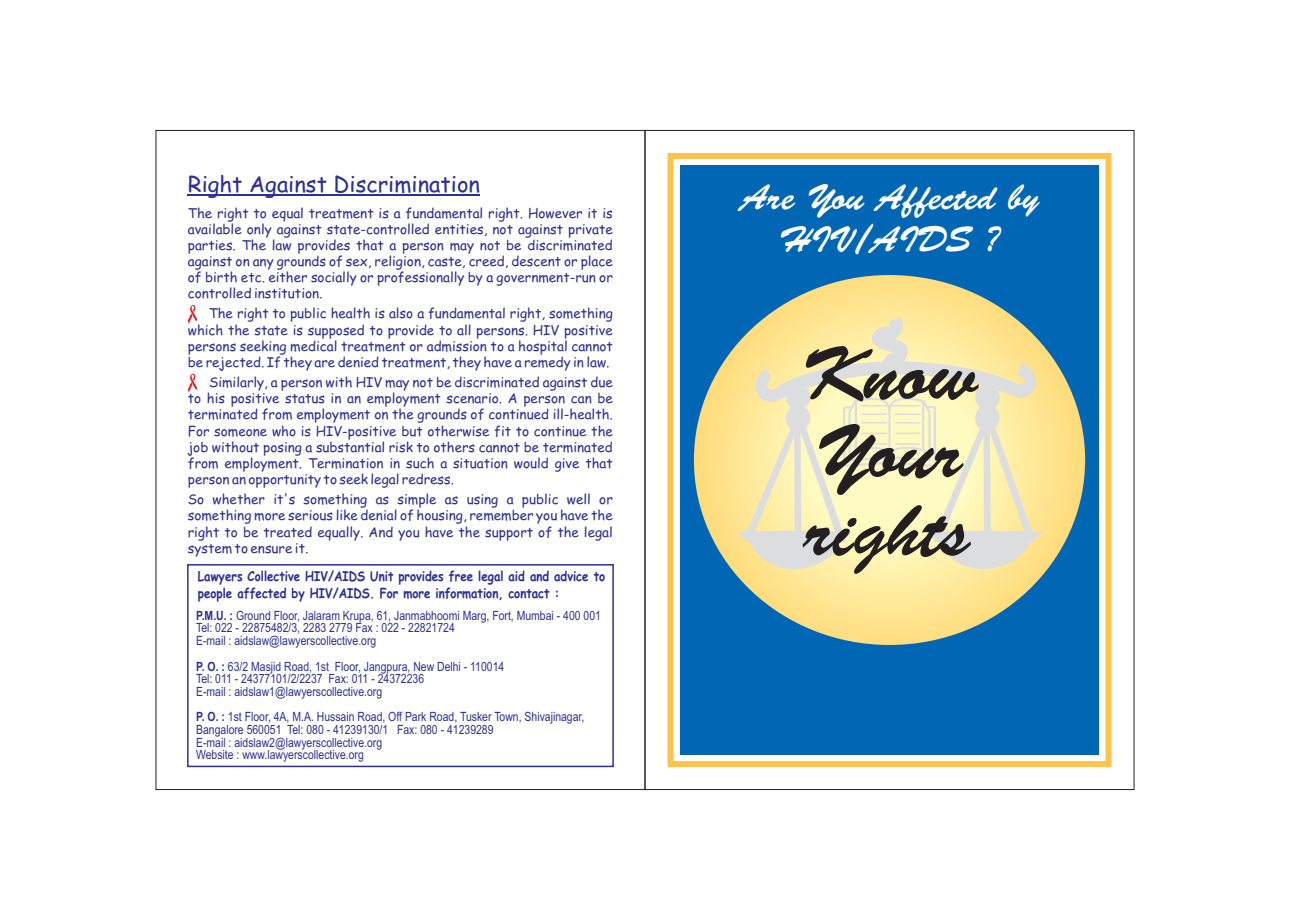
<style>
.page{position:relative;width:1290px;height:920px;background:#fff}
.page>*{position:absolute;margin:0;border:0;box-sizing:border-box;transform-origin:0 0}
.t1{font:76.05px/78px "Banff";color:#231f20}
.t2{font:36px/42.2px "Banff";color:#fff;text-align:center}
.t3{font:22.05px "Comic Sans MS";color:#2e3092}
.t4{font:13.5px/16px "Comic Sans MS";color:#2e3092;text-align:justify}
.t5{font:700 13.5px/17px "Comic Sans MS";color:#2e3092;scale:.85 1}
.t6{font:12.75px/12.6px "Arial Narrow";color:#2e3092}
.s1{font-weight:700}
</style>
<div class="page">
<div style="left:667px;top:153px;width:444px;height:614px;border:6px solid #fec34d"></div>
<div style="left:680px;top:165px;width:418px;height:590px;background:#0166b3"></div>
<div style="left:187px;top:564px;width:427px;height:203px;border:2px solid #2e3092"></div>
<svg style="left:694px;top:275px;width:391px;height:370px;background:#fee189"></svg>
<hr style="left:188px;top:194px;width:292px;height:1px;background:#2e3092">
<svg style="left:188px;top:305px;width:9px;height:19px"></svg>
<svg style="left:188px;top:374px;width:9px;height:19px"></svg>
<svg style="left:737px;top:317px;width:305px;height:263px;background:#f4eab6"></svg>
<h3 class="t3" style="left:188px;top:175px;width:294px">Right Against Discrimination</h3>
<p class="t4" style="left:188px;top:206px;width:426px">The right to equal treatment is a fundamental right. However it is available only against state-controlled entities, not against private parties. The law provides that a person may not be discriminated against on any grounds of sex, religion, caste, creed, descent or place of birth etc. either socially or professionally by a government-run or controlled institution.</p>
<p class="t4" style="left:188px;top:307px;width:427px;text-indent:21px">The right to public health is also a fundamental right, something which the state is supposed to provide to all persons. HIV positive persons seeking medical treatment or admission to a hospital cannot be rejected. If they are denied treatment, they have a remedy in law.</p>
<p class="t4" style="left:188px;top:376px;width:427px;text-indent:21px">Similarly, a person with HIV may not be discriminated against due to his positive status in an employment scenario. A person can be terminated from employment on the grounds of continued ill-health.<br>For someone who is HIV-positive but otherwise fit to continue the job without posing a substantial risk to others cannot be terminated from employment. Termination in such a situation would give that person an opportunity to seek legal redress.</p>
<p class="t4" style="left:188px;top:493px;width:426px">So whether it's something as simple as using a public well or something more serious like denial of housing, remember you have the right to be treated equally. And you have the support of the legal system to ensure it.</p>
<p class="t5" style="left:198px;top:569px;width:481px">Lawyers Collective HIV/AIDS Unit provides free legal aid and advice to people affected by HIV/AIDS. For more information, contact :</p>
<p class="t6" style="left:196px;top:610px;width:406px"><span class="s1">P.M.U. :</span> Ground Floor, Jalaram Krupa, 61, Janmabhoomi Marg, Fort, Mumbai - 400 001<br>Tel: 022 - 22875482/3, 2283 2779 Fax : 022 - 22821724<br>E-mail : aidslaw@lawyerscollective.org</p>
<p class="t6" style="left:196px;top:661px;width:310px"><span class="s1">P. O. :</span> 63/2 Masjid Road, 1st Floor, Jangpura, New Delhi - 110014<br>Tel: 011 - 24377101/2/2237 Fax: 011 - 24372236<br>E-mail : aidslaw1@lawyerscollective.org</p>
<p class="t6" style="left:196px;top:712px;width:390px"><span class="s1">P. O. :</span> 1st Floor, 4A, M.A. Hussain Road, Off Park Road, Tusker Town, Shivajinagar, Bangalore 560051 Tel: 080 - 41239130/1 Fax: 080 - 41239289<br>E-mail : aidslaw2@lawyerscollective.org<br>Website : www.lawyerscollective.org</p>
<h2 class="t2" style="left:740px;top:180px;width:299px">Are You Affected by<br>HIV/AIDS ?</h2>
<h1 class="t1" style="left:800px;top:345px;width:179px">Know<br>Your rights</h1>
</div>
